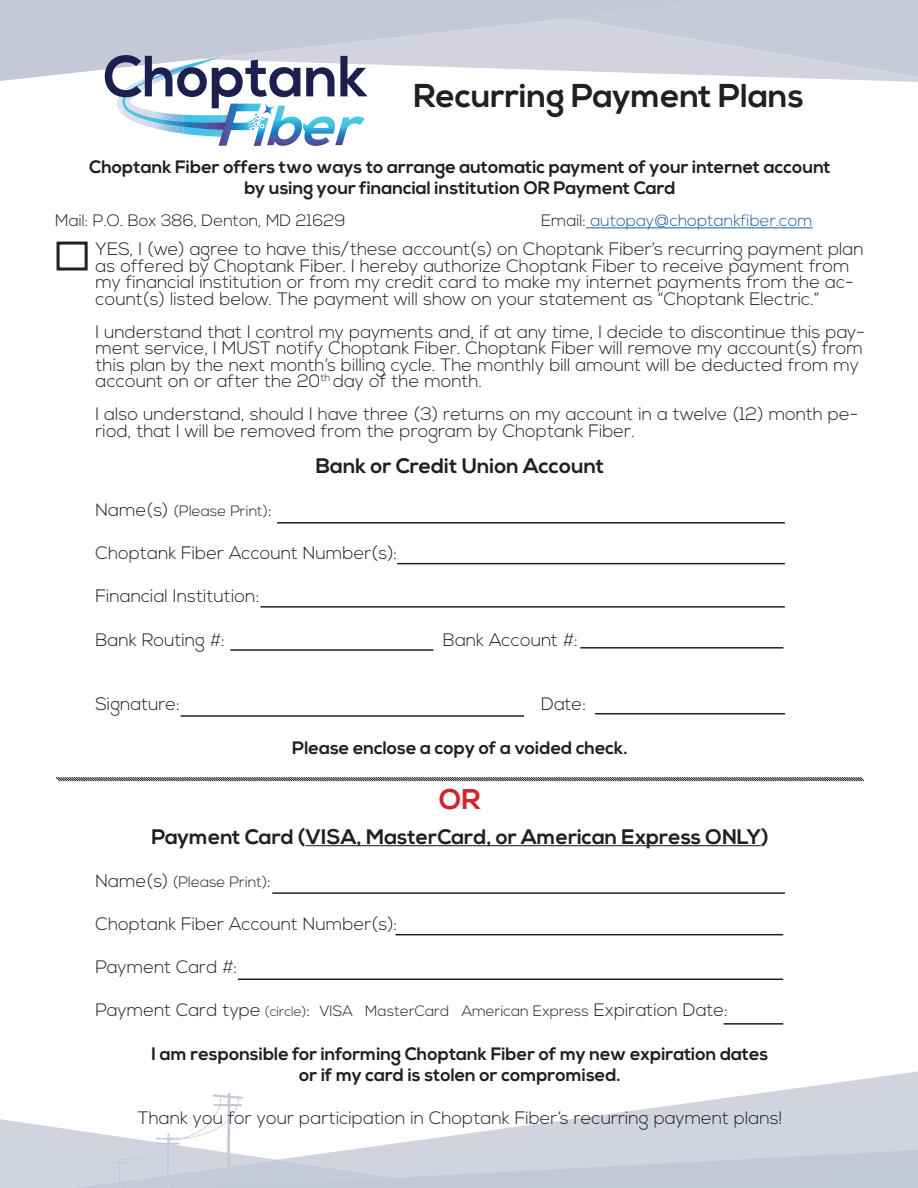
<style>
.page{position:relative;width:918px;height:1188px;background:#fff}
.page>*{position:absolute;margin:0;border:0;box-sizing:border-box;transform-origin:0 0}
.t1{font:700 33px "Nexa";color:#231f20}
.t2{font:700 28.5px "Nexa";color:#d1232a}
.t3{font:700 21px "Nexa";color:#231f20}
.t4{font:300 18px/16.5px "Nexa";color:#231f20}
.t5{font:700 18px/21.6px "Nexa";color:#231f20;text-align:center}
.t6{font:300 16.5px "Nexa";color:#175d9e}
.t7{font:300 16.5px "Nexa";color:#231f20}
.t8{font:300 15px "Nexa";color:#231f20}
.s1{color:#231f20}
.s2{font-size:18px}
.s3{font-size:13.5px}
.s4{font-size:15px}
</style>
<div class="page">
<svg style="left:0;top:0;width:839px;height:81px;fill:#c4c8d7"></svg>
<svg style="left:390px;top:0;width:528px;height:79px"></svg>
<svg style="left:763px;top:1071px;width:155px;height:22px"></svg>
<svg style="left:0;top:1093px;width:918px;height:95px"></svg>
<hr style="left:586px;top:227px;width:227px;height:1px;background:#175d9e">
<hr style="left:305px;top:845px;width:456px;height:1px;background:#231f20">
<div style="left:57px;top:242px;width:31px;height:28px;border:3px solid #231f20"></div>
<svg style="left:55px;top:777px;width:810px;height:5px"></svg>
<hr style="left:277px;top:522px;width:508px;height:2px;background:#231f20">
<hr style="left:397px;top:563px;width:388px;height:1px;background:#231f20">
<hr style="left:261px;top:606px;width:524px;height:2px;background:#231f20">
<hr style="left:230px;top:649px;width:203px;height:2px;background:#231f20">
<hr style="left:580px;top:647px;width:203px;height:2px;background:#231f20">
<hr style="left:181px;top:715px;width:343px;height:2px;background:#231f20">
<hr style="left:595px;top:713px;width:190px;height:1px;background:#231f20">
<hr style="left:272px;top:892px;width:513px;height:2px;background:#231f20">
<hr style="left:396px;top:934px;width:387px;height:1px;background:#231f20">
<hr style="left:238px;top:979px;width:545px;height:1px;background:#231f20">
<hr style="left:724px;top:1023px;width:59px;height:2px;background:#231f20">
<svg style="left:105px;top:55px;width:262px;height:91px"></svg>
<p class="t1" style="left:414px;top:77px;width:392px">Recurring Payment Plans</p>
<p class="t5" style="left:89px;top:156px;width:743px">Choptank Fiber offers two ways to arrange automatic payment of your internet account</p>
<p class="t5" style="left:244px;top:178px;width:433px">by using your financial institution OR Payment Card</p>
<p class="t7" style="left:55px;top:211px;width:292px">Mail: P.O. Box 386, Denton, MD 21629</p>
<p class="t6" style="left:541px;top:211px;width:273px"><span class="s1">Email:</span> autopay@choptankfiber.com</p>
<p class="t4" style="left:96px;top:242px;width:770px">YES, I (we) agree to have this/these account(s) on Choptank Fiber’s recurring payment plan as offered by Choptank Fiber. I hereby authorize Choptank Fiber to receive payment from my financial institution or from my credit card to make my internet payments from the ac&shy;count(s) listed below. The payment will show on your statement as “Choptank Electric.”</p>
<p class="t4" style="left:96px;top:324px;width:771px">I understand that I control my payments and, if at any time, I decide to discontinue this pay&shy;ment service, I MUST notify Choptank Fiber. Choptank Fiber will remove my account(s) from this plan by the next month’s billing cycle. The monthly bill amount will be deducted from my account on or after the 20<sup>th</sup> day of the month.</p>
<p class="t4" style="left:96px;top:407px;width:764px">I also understand, should I have three (3) returns on my account in a twelve (12) month pe&shy;riod, that I will be removed from the program by Choptank Fiber.</p>
<p class="t3" style="left:316px;top:453px;width:290px">Bank or Credit Union Account</p>
<p class="t8" style="left:96px;top:502px;width:178px"><span class="s2">Name(s)</span> (Please Print)<span class="s2">:</span></p>
<p class="t4" style="left:96px;top:546px;width:303px">Choptank Fiber Account Number(s):</p>
<p class="t4" style="left:96px;top:589px;width:165px">Financial Institution:</p>
<p class="t4" style="left:96px;top:632px;width:131px">Bank Routing #:</p>
<p class="t4" style="left:443px;top:632px;width:136px">Bank Account #:</p>
<p class="t4" style="left:96px;top:697px;width:86px">Signature:</p>
<p class="t4" style="left:541px;top:697px;width:47px">Date:</p>
<p class="t5" style="left:292px;top:737px;width:337px">Please enclose a copy of a voided check.</p>
<p class="t2" style="left:439px;top:783px;width:43px">OR</p>
<p class="t3" style="left:151px;top:824px;width:619px">Payment Card (VISA, MasterCard, or American Express ONLY)</p>
<p class="t8" style="left:96px;top:873px;width:177px"><span class="s2">Name(s)</span> (Please Print)<span class="s2">:</span></p>
<p class="t4" style="left:96px;top:916px;width:303px">Choptank Fiber Account Number(s):</p>
<p class="t4" style="left:96px;top:960px;width:143px">Payment Card #:</p>
<p class="t4" style="left:96px;top:1003px;width:634px">Payment Card type <span class="s3">(circle)</span>: <span class="s4">VISA MasterCard American Express</span> Expiration Date:</p>
<p class="t5" style="left:152px;top:1043px;width:618px">I am responsible for informing Choptank Fiber of my new expiration dates or if my card is stolen or compromised.</p>
<p class="t4" style="left:138px;top:1111px;width:646px">Thank you for your participation in Choptank Fiber’s recurring payment plans!</p>
</div>
